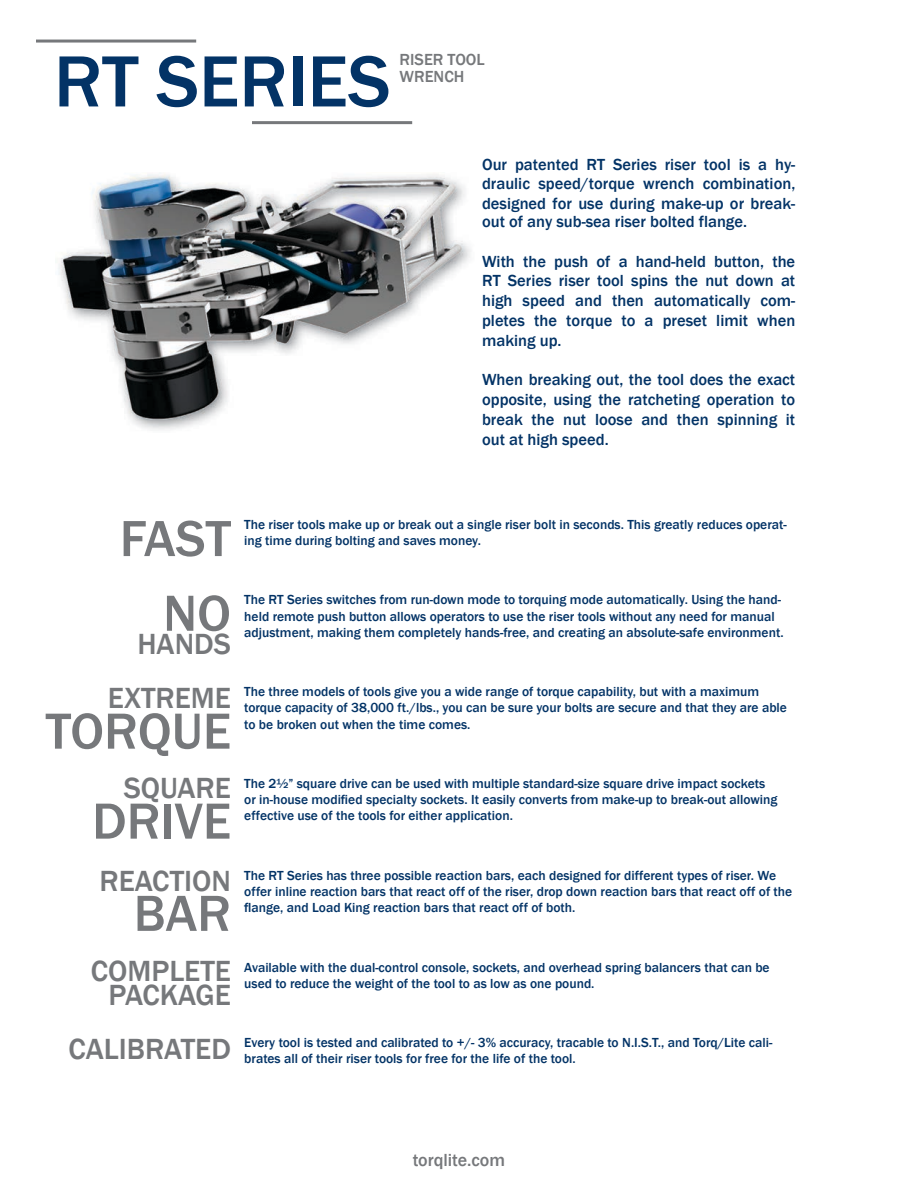
<style>
.page{position:relative;width:918px;height:1188px;background:#fff}
.page>*{position:absolute;margin:0;border:0;box-sizing:border-box;transform-origin:0 0}
.t1{font:500 75px "Franklin Gothic";color:#033366}
.t2{font:500 52.5px "Franklin Gothic";color:#76787b}
.t3{font:500 30px/53.7px "Franklin Gothic";color:#76787b;text-align:right}
.t4{font:500 18px "Franklin Gothic";color:#76787b}
.t5{font:500 16.5px/19.8px "Franklin Gothic";color:#033366;text-align:justify}
.t6{font:500 16.5px/16.5px "Franklin Gothic";color:#76787b}
.t7{font:500 13.5px/16.2px "Franklin Gothic";color:#033366}
</style>
<div class="page">
<img style="left:58px;top:174px;width:413px;height:256px">
<hr style="left:252px;top:121px;width:160px;height:3px;background:#76787b">
<hr style="left:36px;top:40px;width:160px;height:3px;background:#76787b">
<h1 class="t1" style="left:54px;top:38px;width:338px">RT SERIES</h1>
<p class="t6" style="left:400px;top:51px;width:87px">RISER TOOL<br>WRENCH</p>
<p class="t5" style="left:482px;top:154px;width:315px">Our patented RT Series riser tool is a hy&shy;draulic speed/torque wrench combination, designed for use during make-up or break-</p>
<p class="t5" style="left:482px;top:211px;width:267px">out of any sub-sea riser bolted flange.</p>
<p class="t5" style="left:482px;top:251px;width:315px">With the push of a hand-held button, the RT Series riser tool spins the nut down at high speed and then automatically com&shy;pletes the torque to a preset limit when making up.</p>
<p class="t5" style="left:482px;top:370px;width:315px">When breaking out, the tool does the exact opposite, using the ratcheting operation to break the nut loose and then spinning it out at high speed.</p>
<h2 class="t2" style="left:120px;top:508px;width:113px">FAST</h2>
<p class="t7" style="left:244px;top:516px;width:544px">The riser tools make up or break out a single riser bolt in seconds. This greatly reduces operat&shy;ing time during bolting and saves money.</p>
<h2 class="t2" style="left:163px;top:583px;width:69px">NO</h2>
<h3 class="t3" style="left:137px;top:617px;width:95px">HANDS</h3>
<h3 class="t3" style="left:108px;top:671px;width:125px">EXTREME</h3>
<h2 class="t2" style="left:46px;top:701px;width:187px">TORQUE</h2>
<h3 class="t3" style="left:124px;top:761px;width:109px">SQUARE</h3>
<h2 class="t2" style="left:92px;top:790px;width:140px">DRIVE</h2>
<h3 class="t3" style="left:100px;top:853px;width:133px">REACTION</h3>
<h2 class="t2" style="left:134px;top:883px;width:99px">BAR</h2>
<h3 class="t3" style="left:91px;top:944px;width:142px">COMPLETE</h3>
<h3 class="t3" style="left:69px;top:967px;width:164px">PACKAGE<br>CALIBRATED</h3>
<p class="t7" style="left:244px;top:592px;width:541px">The RT Series switches from run-down mode to torquing mode automatically. Using the hand&shy;held remote push button allows operators to use the riser tools without any need for manual adjustment, making them completely hands-free, and creating an absolute-safe environment.</p>
<p class="t7" style="left:244px;top:683px;width:544px">The three models of tools give you a wide range of torque capability, but with a maximum torque capacity of 38,000 ft./lbs., you can be sure your bolts are secure and that they are able to be broken out when the time comes.</p>
<p class="t7" style="left:244px;top:775px;width:535px">The 2½” square drive can be used with multiple standard-size square drive impact sockets or in-house modified specialty sockets. It easily converts from make-up to break-out allowing effective use of the tools for either application.</p>
<p class="t7" style="left:244px;top:867px;width:550px">The RT Series has three possible reaction bars, each designed for different types of riser. We offer inline reaction bars that react off of the riser, drop down reaction bars that react off of the flange, and Load King reaction bars that react off of both.</p>
<p class="t7" style="left:244px;top:959px;width:527px">Available with the dual-control console, sockets, and overhead spring balancers that can be used to reduce the weight of the tool to as low as one pound.</p>
<p class="t7" style="left:244px;top:1034px;width:530px">Every tool is tested and calibrated to +/- 3% accuracy, tracable to N.I.S.T., and Torq/Lite cali&shy;brates all of their riser tools for free for the life of the tool.</p>
<h3 class="t4" style="left:413px;top:1149px;width:94px">torqlite.com</h3>
</div>
